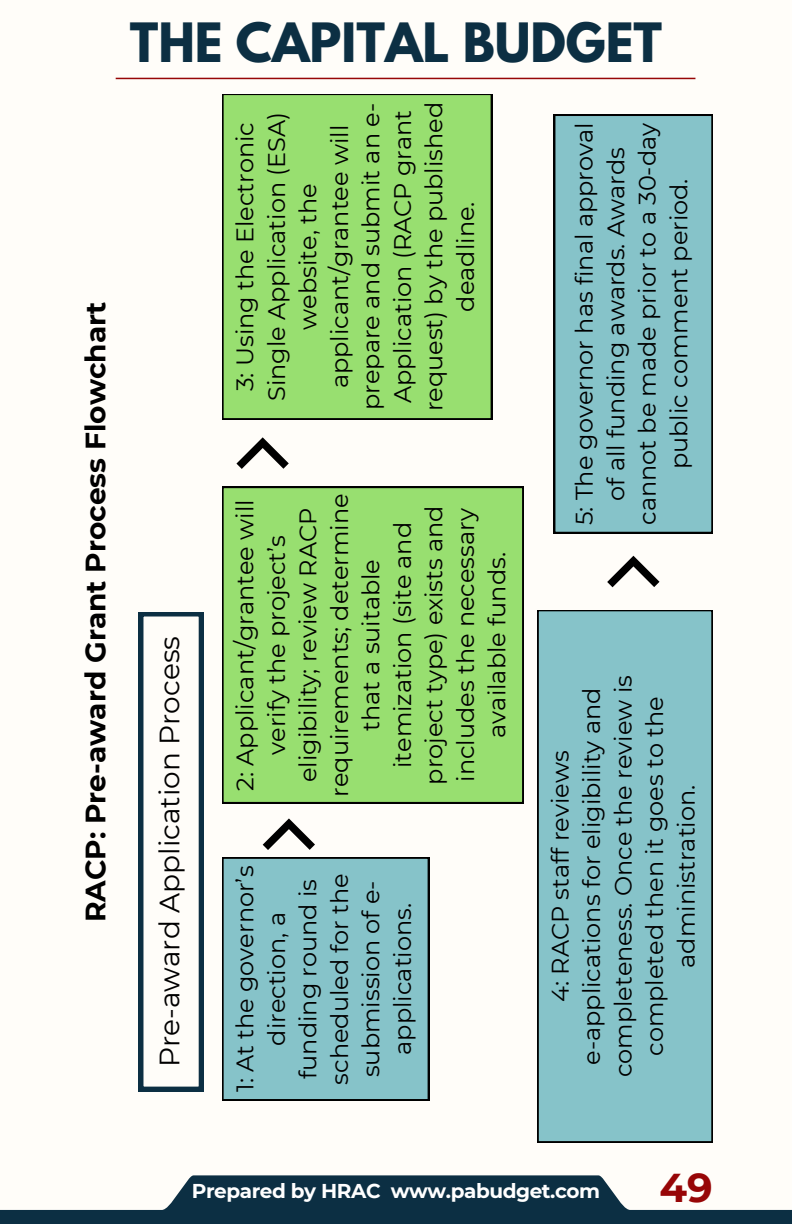
<style>
.page{position:relative;width:792px;height:1224px;background:#fffdf9}
.page>*{position:absolute;margin:0;border:0;box-sizing:border-box;transform-origin:0 0}
.t1{font:700 48px "League Spartan";color:#0c2f43}
.t2{font:700 40.2px "Montserrat";color:#970607}
.t3{font:700 28px "Montserrat";color:#000}
.t4{font:28px "Montserrat";color:#000}
.t5{font:24px/31.6px "Montserrat";color:#000;text-align:center}
.t6{font:700 20px "Montserrat";letter-spacing:-.02em;color:#fff}
</style>
<div class="page">
<svg style="left:0;top:1175px;width:792px;height:49px;fill:#0c2f43"></svg>
<hr style="left:116px;top:78px;width:579px;height:1px;background:#970607">
<svg style="left:139px;top:613px;width:64px;height:478px"></svg>
<div style="left:222px;top:858px;width:207px;height:243px;background:#86c3c9"></div>
<div style="left:222px;top:487px;width:302px;height:316px;background:#98df70"></div>
<svg style="left:263px;top:819px;width:52px;height:31px"></svg>
<div style="left:222px;top:94px;width:270px;height:326px;background:#98df70"></div>
<svg style="left:236px;top:437px;width:53px;height:32px"></svg>
<div style="left:537px;top:610px;width:176px;height:533px;background:#86c3c9"></div>
<svg style="left:607px;top:556px;width:53px;height:31px"></svg>
<div style="left:554px;top:115px;width:159px;height:418px;background:#86c3c9"></div>
<p class="t3" style="left:78px;top:922px;width:622px;rotate:-90deg">RACP: Pre-award Grant Process Flowchart</p>
<p class="t1" style="left:130px;top:19px;width:534px">THE CAPITAL BUDGET</p>
<p class="t4" style="left:152px;top:1067px;width:432px;rotate:-90deg">Pre-award Application Process</p>
<p class="t5" style="left:229px;top:411px;width:311px;rotate:-90deg">3: Using the Electronic<br>Single Application (ESA) website, the applicant/grantee will prepare and submit an e-<br>Application (RACP grant request) by the published deadline.</p>
<p class="t5" style="left:229px;top:797px;width:305px;rotate:-90deg">2: Applicant/grantee will verify the project’s eligibility; review RACP requirements; determine that a suitable itemization (site and project type) exists and includes the necessary available funds.</p>
<p class="t5" style="left:229px;top:1092px;width:228px;rotate:-90deg">1: At the governor’s direction, a funding round is scheduled for the submission of e&shy;applications.</p>
<p class="t5" style="left:569px;top:525px;width:404px;rotate:-90deg">5: The governor has final approval of all funding awards. Awards cannot be made prior to a 30-day public comment period.</p>
<p class="t5" style="left:544px;top:1077px;width:404px;rotate:-90deg">4: RACP staff reviews e-applications for eligibility and completeness. Once the review is completed then it goes to the administration.</p>
<p class="t6" style="left:192px;top:1179px;width:410px">Prepared by HRAC www.pabudget.com</p>
<h2 class="t2" style="left:660px;top:1163px;width:55px">49</h2>
</div>
